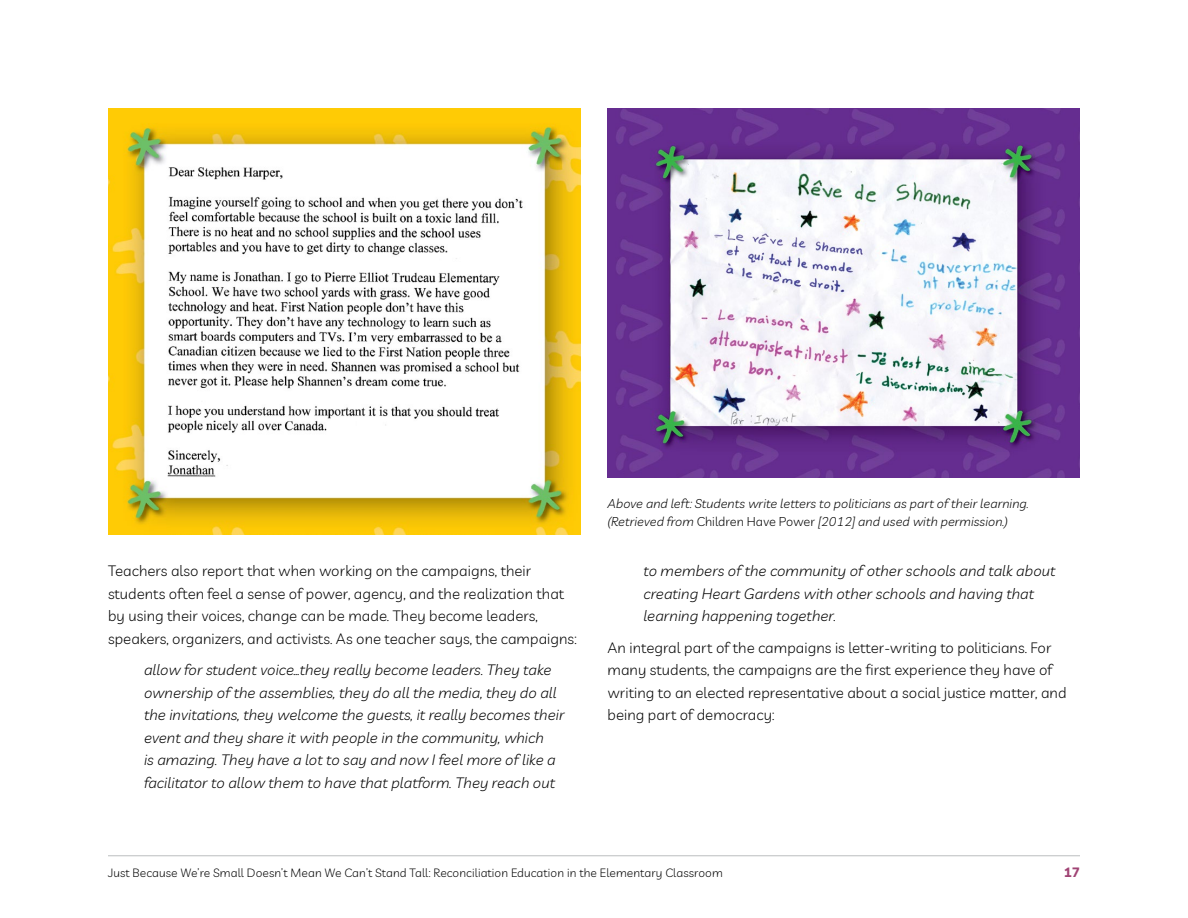
<style>
.page{position:relative;width:1188px;height:918px;background:#fff}
.page>*{position:absolute;margin:0;border:0;box-sizing:border-box;transform-origin:0 0}
.body_indent_38400{font:italic 300 15px/22.5px "Livvic";letter-spacing:.005em;color:#000}
.body_38400{font:300 15px/22.5px "Livvic";letter-spacing:.005em;color:#000}
.t1{font:700 13.5px "Livvic";color:#a04374}
.caption_38400{font:italic 300 12.75px/18px "Livvic";letter-spacing:.005em;color:#000}
.t2{font:300 12px "Livvic";letter-spacing:.01em;color:#000}
.s1{font-style:normal}
</style>
<div class="page">
<hr style="left:108px;top:855px;width:972px;height:1px;background:#bcbec0">
<img style="left:108px;top:108px;width:472px;height:426px">
<img style="left:608px;top:108px;width:472px;height:369px">
<p class="body_38400" style="left:108px;top:559px;width:470px">Teachers also report that when working on the campaigns, their students often feel a sense of power, agency, and the realization that by using their voices, change can be made. They become leaders, speakers, organizers, and activists. As one teacher says, the campaigns:</p>
<p class="body_indent_38400" style="left:144px;top:658px;width:422px">allow for student voice…they really become leaders. They take ownership of the assemblies, they do all the media, they do all the invitations, they welcome the guests, it really becomes their event and they share it with people in the community, which<br>is amazing. They have a lot to say and now I feel more of like a facilitator to allow them to have that platform. They reach out</p>
<p class="caption_38400" style="left:608px;top:494px;width:423px">Above and left: Students write letters to politicians as part of their learning. (Retrieved from <span class="s1">Children Have Power</span> [2012] and used with permission.)</p>
<p class="body_indent_38400" style="left:644px;top:559px;width:413px">to members of the community of other schools and talk about creating Heart Gardens with other schools and having that learning happening together.</p>
<p class="body_38400" style="left:608px;top:635px;width:461px">An integral part of the campaigns is letter-writing to politicians. For many students, the campaigns are the first experience they have of writing to an elected representative about a social justice matter, and being part of democracy:</p>
<p class="t2" style="left:108px;top:864px;width:616px">Just Because We’re Small Doesn’t Mean We Can’t Stand Tall: Reconciliation Education in the Elementary Classroom</p>
<p class="t1" style="left:1064px;top:862px;width:18px">17</p>
</div>
